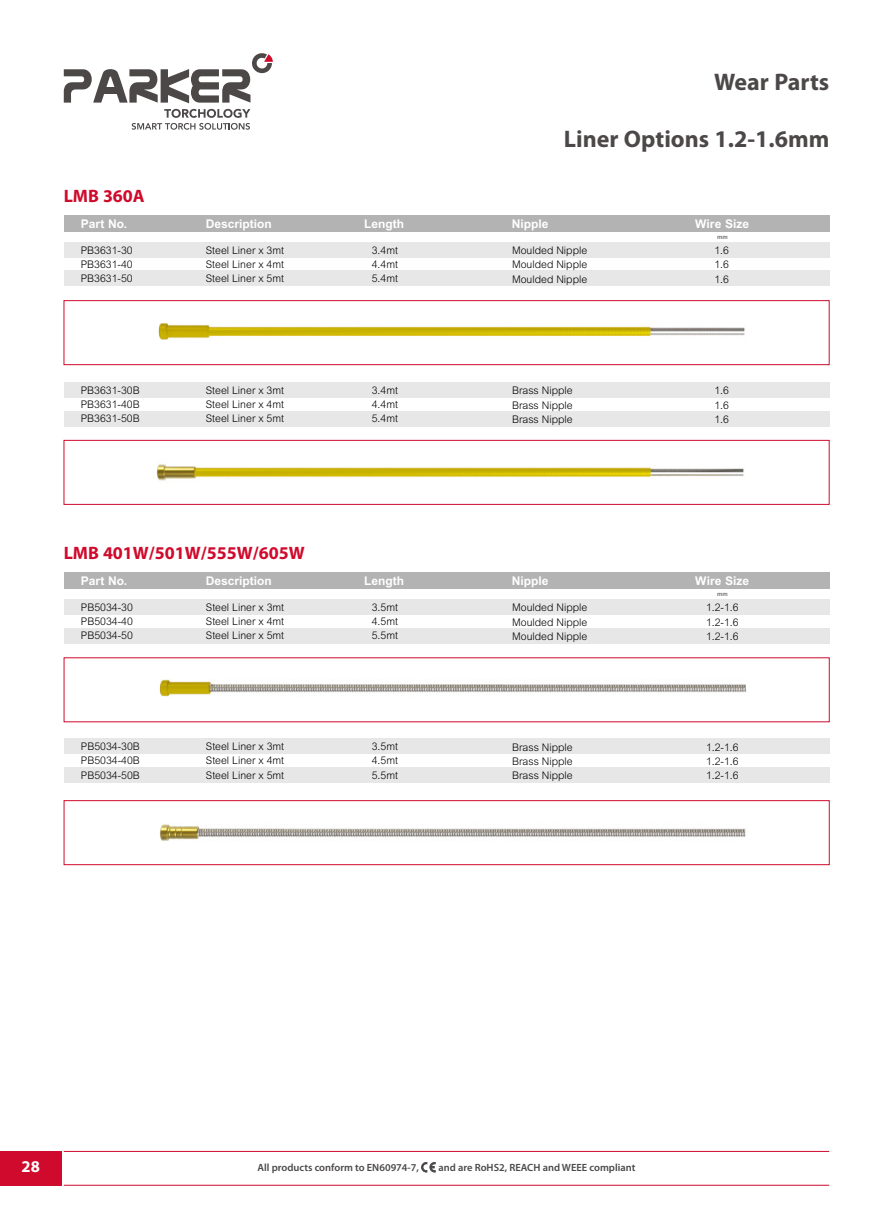
<style>
.page{position:relative;width:893px;height:1225px;background:#fff}
.page>*{position:absolute;margin:0;border:0;box-sizing:border-box;transform-origin:0 0}
.t1{font:700 24px "Myriad Pro";color:#4c4848}
.t2{font:700 18px "Myriad Pro";color:#d00a2c}
.t3{font:700 16.5px "Myriad Pro";color:#fff}
.t4{font:12px "Arial Bold PL";color:#fff}
.t5{font:10.5px/14.2px "Arial Light PL";color:#000;text-align:justify}
.t6{font:600 10.5px "Myriad Pro";color:#4c4848}
.t7{font:6px "Arial Bold PL";color:#767575}
</style>
<div class="page">
<svg style="left:64px;top:53px;width:209px;height:50px"></svg>
<div style="left:100px;top:87px;width:19px;height:6px;background:#4c4848"></div>
<svg style="left:132px;top:109px;width:118px;height:21px"></svg>
<div style="left:0;top:1151px;width:61px;height:34px;background:#d00a2c"></div>
<hr style="left:64px;top:1184px;width:765px;height:1px;background:#d00a2c">
<hr style="left:64px;top:1151px;width:765px;height:1px;background:#d00a2c">
<svg style="left:421px;top:1162px;width:15px;height:10px"></svg>
<div style="left:64px;top:300px;width:765px;height:65px;border:1px solid #d00a2c"></div>
<div style="left:64px;top:440px;width:765px;height:64px;border:1px solid #d00a2c"></div>
<div style="left:64px;top:242px;width:765px;height:15px;background:#e7e7e8"></div>
<div style="left:64px;top:271px;width:765px;height:15px;background:#e7e7e8"></div>
<div style="left:64px;top:215px;width:765px;height:17px;background:#b3b3b4"></div>
<img style="left:158px;top:323px;width:587px;height:17px">
<div style="left:64px;top:382px;width:765px;height:16px;background:#e7e7e8"></div>
<div style="left:64px;top:411px;width:765px;height:15px;background:#e7e7e8"></div>
<img style="left:157px;top:464px;width:587px;height:17px">
<div style="left:64px;top:571px;width:765px;height:17px;background:#b3b3b4"></div>
<div style="left:64px;top:599px;width:765px;height:16px;background:#e7e7e8"></div>
<div style="left:64px;top:628px;width:765px;height:15px;background:#e7e7e8"></div>
<div style="left:64px;top:739px;width:765px;height:15px;background:#e7e7e8"></div>
<div style="left:64px;top:767px;width:765px;height:15px;background:#e7e7e8"></div>
<img style="left:159px;top:679px;width:587px;height:18px">
<div style="left:64px;top:800px;width:765px;height:65px;border:1px solid #d00a2c"></div>
<img style="left:160px;top:824px;width:586px;height:17px">
<h1 class="t1" style="left:714px;top:67px;width:117px">Wear Parts</h1>
<h2 class="t2" style="left:64px;top:184px;width:83px">LMB 360A</h2>
<h1 class="t1" style="left:564px;top:123px;width:267px">Liner Options 1.2-1.6mm</h1>
<p class="t4" style="left:695px;top:216px;width:55px">Wire Size</p>
<p class="t7" style="left:717px;top:233px;width:12px">mm</p>
<p class="t4" style="left:81px;top:216px;width:48px">Part No.</p>
<p class="t4" style="left:206px;top:216px;width:68px">Description</p>
<p class="t4" style="left:364px;top:216px;width:41px">Length</p>
<p class="t4" style="left:512px;top:216px;width:38px">Nipple</p>
<p class="t5" style="left:206px;top:243px;width:80px">Steel Liner x 3mt Steel Liner x 4mt Steel Liner x 5mt</p>
<p class="t5" style="left:372px;top:243px;width:28px">3.4mt 4.4mt 5.4mt</p>
<p class="t5" style="left:81px;top:243px;width:53px">PB3631-30<br>PB3631-40<br>PB3631-50</p>
<p class="t5" style="left:512px;top:243px;width:77px">Moulded Nipple Moulded Nipple Moulded Nipple</p>
<p class="t5" style="left:714px;top:243px;width:16px">1.6<br>1.6<br>1.6</p>
<p class="t5" style="left:206px;top:383px;width:80px">Steel Liner x 3mt Steel Liner x 4mt Steel Liner x 5mt</p>
<p class="t5" style="left:372px;top:383px;width:28px">3.4mt 4.4mt 5.4mt</p>
<p class="t5" style="left:81px;top:383px;width:60px">PB3631-30B PB3631-40B PB3631-50B</p>
<p class="t5" style="left:512px;top:383px;width:62px">Brass Nipple Brass Nipple Brass Nipple</p>
<p class="t5" style="left:714px;top:383px;width:16px">1.6<br>1.6<br>1.6</p>
<h2 class="t2" style="left:64px;top:541px;width:242px">LMB 401W/501W/555W/605W</h2>
<p class="t4" style="left:81px;top:573px;width:48px">Part No.</p>
<p class="t4" style="left:206px;top:573px;width:68px">Description</p>
<p class="t4" style="left:364px;top:573px;width:41px">Length</p>
<p class="t4" style="left:512px;top:573px;width:38px">Nipple</p>
<p class="t4" style="left:695px;top:573px;width:55px">Wire Size</p>
<p class="t7" style="left:717px;top:590px;width:12px">mm</p>
<p class="t5" style="left:206px;top:600px;width:80px">Steel Liner x 3mt Steel Liner x 4mt Steel Liner x 5mt</p>
<p class="t5" style="left:372px;top:600px;width:28px">3.5mt 4.5mt 5.5mt</p>
<p class="t5" style="left:81px;top:600px;width:53px">PB5034-30<br>PB5034-40<br>PB5034-50</p>
<p class="t5" style="left:512px;top:600px;width:77px">Moulded Nipple Moulded Nipple Moulded Nipple</p>
<p class="t5" style="left:706px;top:600px;width:34px">1.2-1.6<br>1.2-1.6<br>1.2-1.6</p>
<p class="t5" style="left:206px;top:739px;width:80px">Steel Liner x 3mt Steel Liner x 4mt Steel Liner x 5mt</p>
<p class="t5" style="left:372px;top:739px;width:28px">3.5mt 4.5mt 5.5mt</p>
<p class="t5" style="left:81px;top:739px;width:60px">PB5034-30B PB5034-40B PB5034-50B</p>
<p class="t5" style="left:512px;top:740px;width:62px">Brass Nipple Brass Nipple Brass Nipple</p>
<p class="t5" style="left:706px;top:740px;width:34px">1.2-1.6<br>1.2-1.6<br>1.2-1.6</p>
<h3 class="t3" style="left:22px;top:1155px;width:20px">28</h3>
<p class="t6" style="left:258px;top:1160px;width:163px">All products conform to EN60974-7,</p>
<p class="t6" style="left:439px;top:1160px;width:198px">and are RoHS2, REACH and WEEE compliant</p>
</div>
